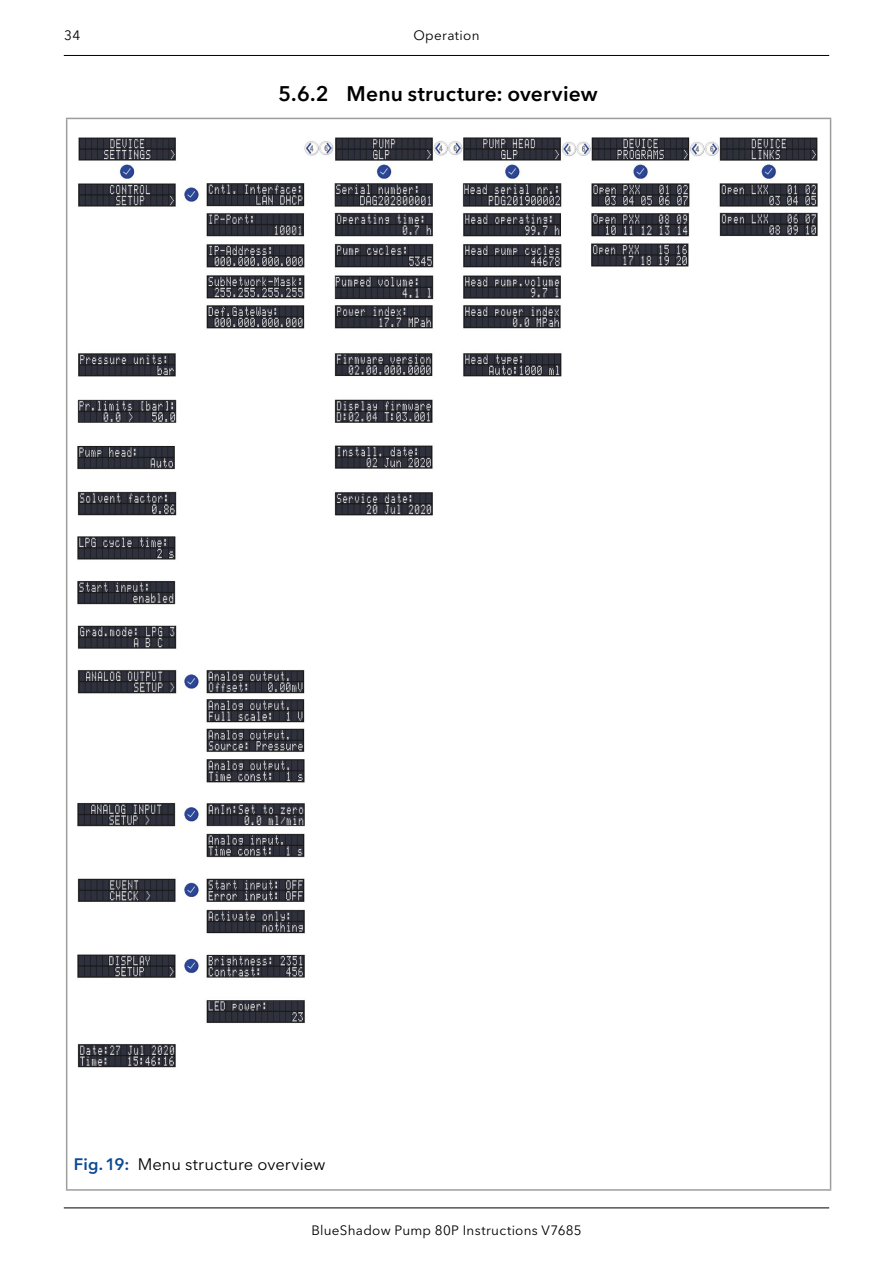
<style>
.page{position:relative;width:893px;height:1263px;background:#fff}
.page>*{position:absolute;margin:0;border:0;box-sizing:border-box;transform-origin:0 0}
.t1{font:600 21px "Avenir Next W1 G";letter-spacing:.01em;color:#000}
.t2{font:16.5px "Avenir Next W1 G";color:#000}
.t3{font:13.5px "Avenir Next W1 G";letter-spacing:.02em;color:#000}
.s1{font-weight:600;color:#0a4a92}
</style>
<div class="page">
<hr style="left:64px;top:55px;width:765px;height:1px;background:#000">
<hr style="left:64px;top:1207px;width:765px;height:1px;background:#000">
<hr style="left:66px;top:119px;width:1px;height:1070px;background:#9d9d9c">
<hr style="left:66px;top:118px;width:765px;height:1px;background:#9d9d9c">
<hr style="left:830px;top:119px;width:1px;height:1070px;background:#9d9d9c">
<hr style="left:66px;top:1189px;width:765px;height:2px;background:#9d9d9c">
<img style="left:78px;top:138px;width:740px;height:930px">
<p class="t3" style="left:64px;top:27px;width:17px">34</p>
<p class="t3" style="left:413px;top:27px;width:68px">Operation</p>
<h1 class="t1" style="left:279px;top:81px;width:321px">5.6.2 Menu structure: overview</h1>
<p class="t2" style="left:74px;top:1154px;width:253px"><span class="s1">Fig.19:</span> Menu structure overview</p>
<p class="t3" style="left:311px;top:1222px;width:272px">BlueShadow Pump 80P Instructions V7685</p>
</div>
